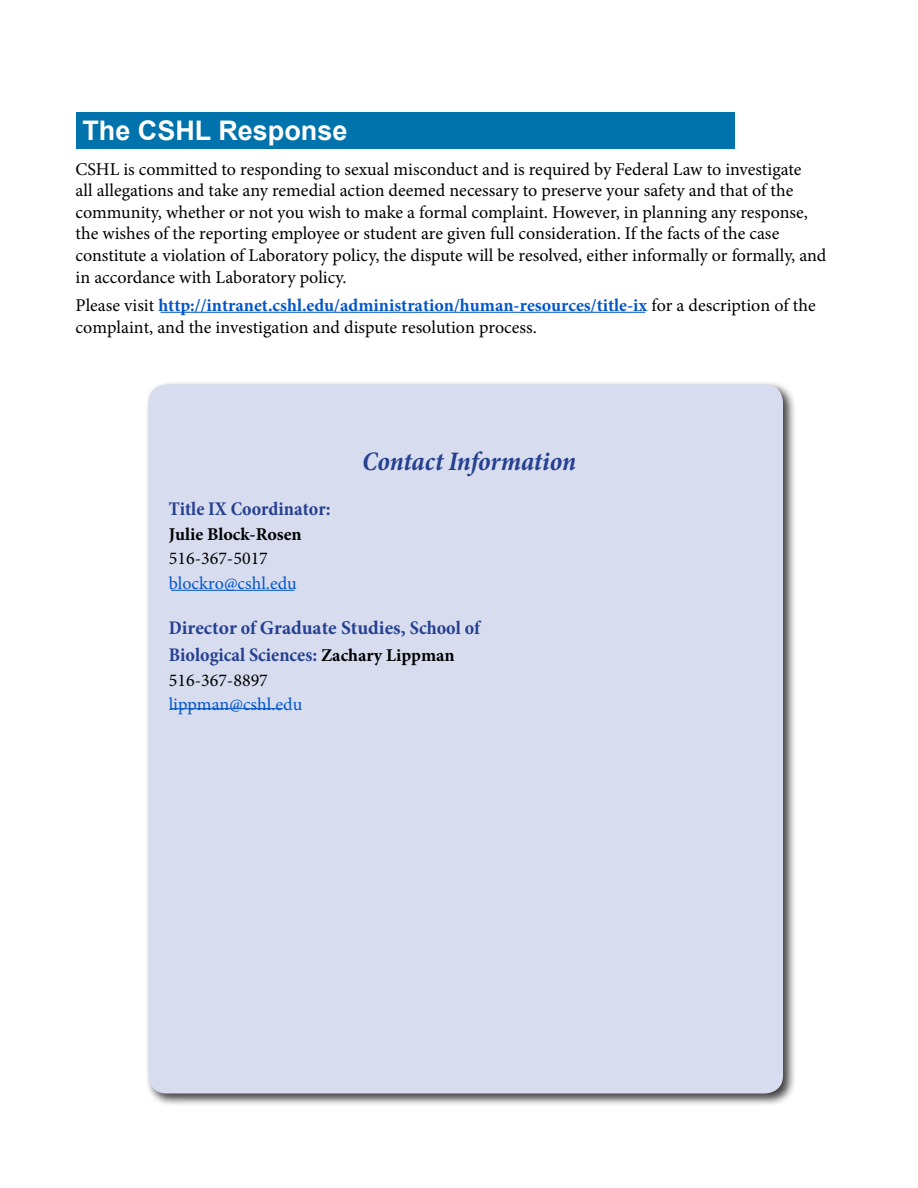
<style>
.page{position:relative;width:918px;height:1188px;background:#fff}
.page>*{position:absolute;margin:0;border:0;box-sizing:border-box;transform-origin:0 0}
.t1{font:italic 700 condensed 27px "Minion Pro";letter-spacing:-.005em;color:#25408f}
.t2{font:700 27px "Arial";color:#fff}
.t3{font:700 condensed 19.5px/26.7px "Minion Pro";color:#25408f}
.t4{font:18px/21.6px "Minion Pro";color:#000}
.t5{font:18px "Minion Pro";color:#0056ca}
.t6{font:700 18px "Minion Pro";letter-spacing:-.005em;color:#000}
.s1{font-weight:700;color:#0056ca}
.s2{font-stretch:normal}
.s3{font-stretch:normal;font-size:18px;color:#000}
</style>
<div class="page">
<div style="left:145px;top:381px;width:651px;height:725px;background:#000;opacity:.75"></div>
<div style="left:148px;top:384px;width:635px;height:710px;background:#d8dcef;border-radius:18px"></div>
<hr style="left:171px;top:590px;width:123px;height:1px;background:#0056ca">
<hr style="left:171px;top:708px;width:112px;height:1px;background:#0056ca">
<hr style="left:160px;top:312px;width:485px;height:1px;background:#0056ca">
<div style="left:76px;top:112px;width:658px;height:36px;background:#0072ac"></div>
<h1 class="t2" style="left:82px;top:111px;width:267px">The CSHL Response</h1>
<p class="t4" style="left:76px;top:158px;width:752px">CSHL is committed to responding to sexual misconduct and is required by Federal Law to investigate<br>all allegations and take any remedial action deemed necessary to preserve your safety and that of the community, whether or not you wish to make a formal complaint. However, in planning any response, the wishes of the reporting employee or student are given full consideration. If the facts of the case constitute a violation of Laboratory policy, the dispute will be resolved, either informally or formally, and in accordance with Laboratory policy.</p>
<p class="t4" style="left:76px;top:294px;width:742px">Please visit <span class="s1">http://intranet.cshl.edu/administration/human-resources/title-ix</span> for a description of the complaint, and the investigation and dispute resolution process.</p>
<h1 class="t1" style="left:362px;top:442px;width:216px">Contact Information</h1>
<p class="t3" style="left:169px;top:495px;width:163px">Title IX Coordinator:</p>
<p class="t6" style="left:169px;top:521px;width:135px">Julie Block-Rosen</p>
<p class="t4" style="left:169px;top:548px;width:101px">516-367-5017</p>
<p class="t5" style="left:169px;top:571px;width:130px">blockro@cshl.edu</p>
<p class="t3" style="left:169px;top:614px;width:313px">D<span class="s2">irector</span> of <span class="s2">Graduate Studies,</span> School of<br>Biological Sciences: <span class="s3">Zachary Lippman</span></p>
<p class="t4" style="left:169px;top:669px;width:101px">516-367-8897</p>
<p class="t5" style="left:169px;top:692px;width:135px">lippman@cshl.edu</p>
</div>
